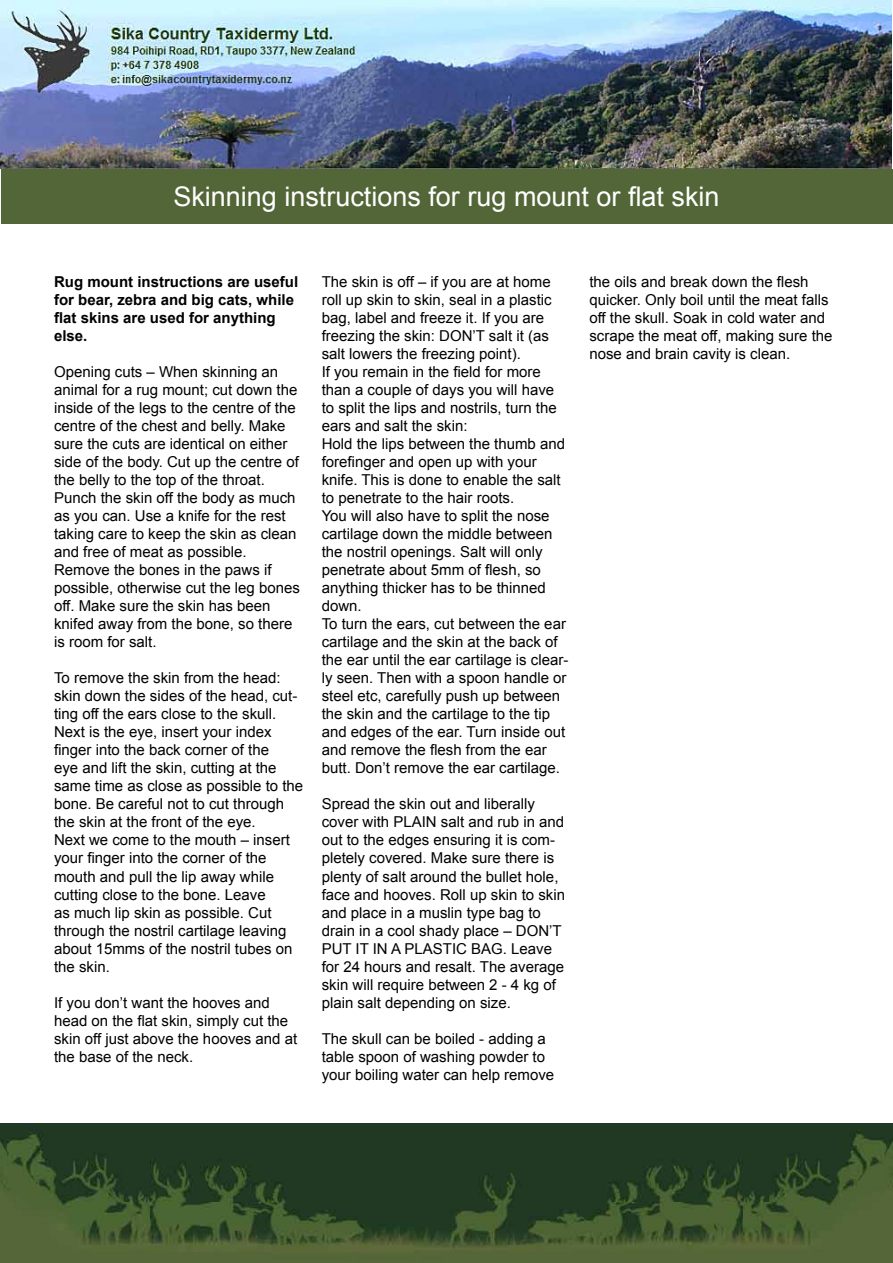
<style>
.page{position:relative;width:893px;height:1263px;background:#fff}
.page>*{position:absolute;margin:0;border:0;box-sizing:border-box;transform-origin:0 0}
.t1{font:27px "Arial";color:#fff}
.t2{font:15px/18px "Arial";color:#000}
.t3{font:700 15px/18px "Arial";color:#000}
</style>
<div class="page">
<img style="left:0;top:0;width:891px;height:169px">
<div style="left:1px;top:169px;width:891px;height:55px;background:#536638"></div>
<img style="left:0;top:1123px;width:893px;height:140px">
<h1 class="t1" style="left:173px;top:179px;width:548px">Skinning instructions for rug mount or flat skin</h1>
<p class="t3" style="left:54px;top:274px;width:246px">Rug mount instructions are useful for bear, zebra and big cats, while flat skins are used for anything else.</p>
<p class="t2" style="left:54px;top:363px;width:247px">Opening cuts – When skinning an animal for a rug mount; cut down the inside of the legs to the centre of the centre of the chest and belly. Make sure the cuts are identical on either side of the body. Cut up the centre of the belly to the top of the throat.<br>Punch the skin off the body as much as you can. Use a knife for the rest taking care to keep the skin as clean and free of meat as possible.<br>Remove the bones in the paws if possible, otherwise cut the leg bones off. Make sure the skin has been knifed away from the bone, so there is room for salt.</p>
<p class="t2" style="left:54px;top:669px;width:251px">To remove the skin from the head: skin down the sides of the head, cut&shy;ting off the ears close to the skull.<br>Next is the eye, insert your index finger into the back corner of the<br>eye and lift the skin, cutting at the same time as close as possible to the bone. Be careful not to cut through the skin at the front of the eye.<br>Next we come to the mouth – insert your finger into the corner of the mouth and pull the lip away while cutting close to the bone. Leave<br>as much lip skin as possible. Cut through the nostril cartilage leaving about 15mms of the nostril tubes on the skin.</p>
<p class="t2" style="left:54px;top:993px;width:245px">If you don’t want the hooves and head on the flat skin, simply cut the skin off just above the hooves and at the base of the neck.</p>
<p class="t2" style="left:322px;top:273px;width:248px">The skin is off – if you are at home roll up skin to skin, seal in a plastic bag, label and freeze it. If you are freezing the skin: DON’T salt it (as salt lowers the freezing point).<br>If you remain in the field for more than a couple of days you will have to split the lips and nostrils, turn the ears and salt the skin:<br>Hold the lips between the thumb and forefinger and open up with your knife. This is done to enable the salt to penetrate to the hair roots.<br>You will also have to split the nose cartilage down the middle between the nostril openings. Salt will only penetrate about 5mm of flesh, so anything thicker has to be thinned down.<br>To turn the ears, cut between the ear cartilage and the skin at the back of the ear until the ear cartilage is clear&shy;ly seen. Then with a spoon handle or steel etc, carefully push up between the skin and the cartilage to the tip and edges of the ear. Turn inside out and remove the flesh from the ear butt. Don’t remove the ear cartilage.</p>
<p class="t2" style="left:322px;top:795px;width:245px">Spread the skin out and liberally cover with PLAIN salt and rub in and out to the edges ensuring it is com&shy;pletely covered. Make sure there is plenty of salt around the bullet hole, face and hooves. Roll up skin to skin and place in a muslin type bag to drain in a cool shady place – DON’T PUT IT IN A PLASTIC BAG. Leave for 24 hours and resalt. The average skin will require between 2 - 4 kg of plain salt depending on size.</p>
<p class="t2" style="left:322px;top:1029px;width:234px">The skull can be boiled - adding a table spoon of washing powder to your boiling water can help remove</p>
<p class="t2" style="left:589px;top:273px;width:245px">the oils and break down the flesh quicker. Only boil until the meat falls off the skull. Soak in cold water and scrape the meat off, making sure the nose and brain cavity is clean.</p>
</div>
